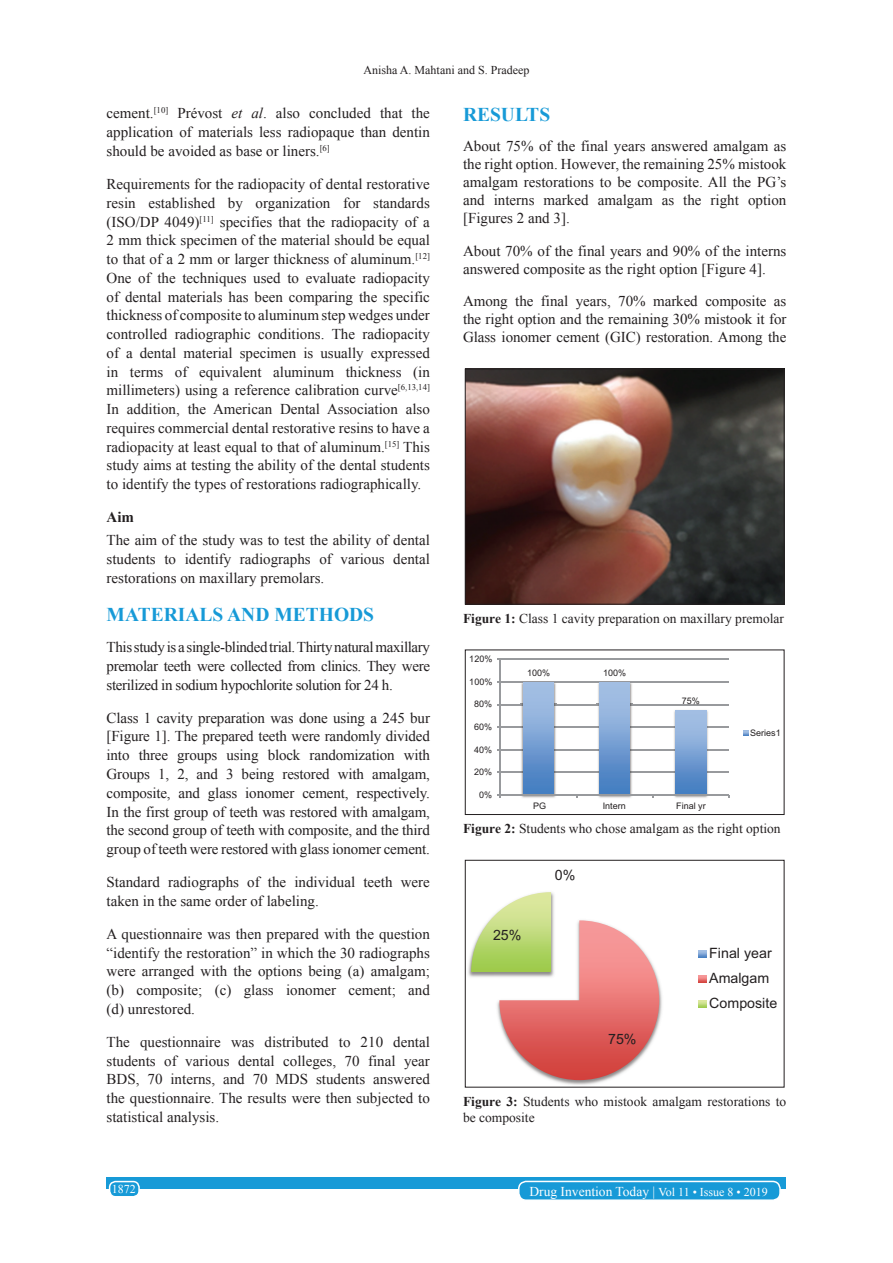
<style>
.page{position:relative;width:893px;height:1263px;background:#fff}
.page>*{position:absolute;margin:0;border:0;box-sizing:border-box;transform-origin:0 0}
.t1{font:700 19.5px "Times New Roman";color:#179ad7}
.TX{font:15px/18.8px "Times New Roman";color:#231f20;text-align:justify}
.t2{font:700 15px "Times New Roman";color:#231f20}
.t3{font:14.25px/25px "Arial";color:#231f20}
.FGC{font:13.5px/16.2px "Times New Roman";color:#231f20}
.RF{font:13.5px "Times New Roman";color:#fff}
.t4{font:12px "Times New Roman";color:#231f20}
.RF-2{font:12px "Times New Roman";color:#fff}
.t5{font:9px "Arial";color:#231f20}
.s1{font-style:italic}
.s2{font-weight:700}
.s3{font-size:12px}
</style>
<div class="page">
<div style="left:106px;top:1177px;width:680px;height:12px;background:#179ad7"></div>
<div style="left:518px;top:1181px;width:261px;height:19px;background:#179ad7;border-radius:7px"></div>
<div style="left:518px;top:1180px;width:262px;height:21px;border:2px solid #fff;border-radius:7px"></div>
<div style="left:110px;top:1181px;width:29px;height:15px;background:#179ad7;border-radius:6px"></div>
<div style="left:109px;top:1180px;width:31px;height:17px;border:2px solid #fff;border-radius:6px"></div>
<img style="left:467px;top:371px;width:315px;height:231px">
<div style="left:465px;top:369px;width:319px;height:235px;border:1px solid #231f20"></div>
<hr style="left:500px;top:659px;width:228px;height:1px;background:#989a9d">
<hr style="left:500px;top:681px;width:228px;height:1px;background:#989a9d">
<hr style="left:500px;top:704px;width:228px;height:1px;background:#989a9d">
<hr style="left:500px;top:726px;width:228px;height:1px;background:#989a9d">
<hr style="left:500px;top:749px;width:228px;height:1px;background:#989a9d">
<hr style="left:500px;top:771px;width:228px;height:1px;background:#989a9d">
<img style="left:520px;top:682px;width:36px;height:116px">
<img style="left:596px;top:682px;width:36px;height:116px">
<img style="left:672px;top:710px;width:36px;height:88px">
<div style="left:523px;top:682px;width:30px;height:112px;background:linear-gradient(to bottom,#b0c7e8,#447cc0)"></div>
<div style="left:599px;top:682px;width:30px;height:112px;background:linear-gradient(to bottom,#b0c7e8,#447cc0)"></div>
<div style="left:675px;top:710px;width:30px;height:84px;background:linear-gradient(to bottom,#b1c8e8,#457dc1)"></div>
<hr style="left:499px;top:659px;width:1px;height:135px;background:#989a9d">
<hr style="left:500px;top:794px;width:228px;height:1px;background:#989a9d">
<svg style="left:743px;top:731px;width:4px;height:4px"></svg>
<img style="left:552px;top:982px;width:110px;height:103px">
<img style="left:468px;top:954px;width:3px;height:23px">
<svg style="left:471px;top:892px;width:188px;height:188px"></svg>
<svg style="left:698px;top:950px;width:7px;height:7px"></svg>
<svg style="left:698px;top:975px;width:7px;height:7px"></svg>
<svg style="left:698px;top:1000px;width:7px;height:7px"></svg>
<div style="left:465px;top:860px;width:319px;height:227px;border:1px solid #231f20"></div>
<p class="t4" style="left:363px;top:62px;width:167px">Anisha A. Mahtani and S. Pradeep</p>
<p class="TX" style="left:107px;top:104px;width:325px">cement.<sup>[10]</sup> Prévost <span class="s1">et al</span>. also concluded that the application of materials less radiopaque than dentin should be avoided as base or liners.<sup>[6]</sup></p>
<p class="TX" style="left:107px;top:174px;width:325px">Requirements for the radiopacity of dental restorative resin established by organization for standards (ISO/DP 4049)<sup>[11]</sup> specifies that the radiopacity of a 2 mm thick specimen of the material should be equal to that of a 2 mm or larger thickness of aluminum.<sup>[12] </sup>One of the techniques used to evaluate radiopacity of dental materials has been comparing the specific thickness of composite to aluminum step wedges under controlled radiographic conditions. The radiopacity of a dental material specimen is usually expressed in terms of equivalent aluminum thickness (in millimeters) using a reference calibration curve<sup>[6,13,14] </sup>In addition, the American Dental Association also requires commercial dental restorative resins to have a radiopacity at least equal to that of aluminum.<sup>[15]</sup> This study aims at testing the ability of the dental students to identify the types of restorations radiographically.</p>
<h2 class="t2" style="left:107px;top:506px;width:29px">Aim</h2>
<p class="TX" style="left:107px;top:530px;width:325px">The aim of the study was to test the ability of dental students to identify radiographs of various dental restorations on maxillary premolars.</p>
<h1 class="t1" style="left:107px;top:601px;width:269px">MATERIALS AND METHODS</h1>
<p class="TX" style="left:107px;top:637px;width:325px">This study is a single-blinded trial. Thirty natural maxillary premolar teeth were collected from clinics. They were sterilized in sodium hypochlorite solution for 24 h.</p>
<p class="TX" style="left:107px;top:708px;width:325px">Class 1 cavity preparation was done using a 245 bur [Figure 1]. The prepared teeth were randomly divided into three groups using block randomization with Groups 1, 2, and 3 being restored with amalgam, composite, and glass ionomer cement, respectively.<br>In the first group of teeth was restored with amalgam, the second group of teeth with composite, and the third group of teeth were restored with glass ionomer cement.</p>
<p class="TX" style="left:107px;top:872px;width:325px">Standard radiographs of the individual teeth were taken in the same order of labeling.</p>
<p class="TX" style="left:107px;top:924px;width:325px">A questionnaire was then prepared with the question “identify the restoration” in which the 30 radiographs were arranged with the options being (a) amalgam; (b) composite; (c) glass ionomer cement; and (d) unrestored.</p>
<p class="TX" style="left:107px;top:1032px;width:325px">The questionnaire was distributed to 210 dental students of various dental colleges, 70 final year BDS, 70 interns, and 70 MDS students answered the questionnaire. The results were then subjected to statistical analysis.</p>
<h1 class="t1" style="left:463px;top:101px;width:89px">RESULTS</h1>
<p class="TX" style="left:463px;top:137px;width:325px;line-height:18px">About 75% of the final years answered amalgam as the right option. However, the remaining 25% mistook amalgam restorations to be composite. All the PG’s and interns marked amalgam as the right option [Figures 2 and 3].</p>
<p class="TX" style="left:463px;top:241px;width:325px;line-height:18px">About 70% of the final years and 90% of the interns answered composite as the right option [Figure 4].</p>
<p class="TX" style="left:463px;top:291px;width:325px;line-height:18px">Among the final years, 70% marked composite as the right option and the remaining 30% mistook it for Glass ionomer cement (GIC) restoration. Among the</p>
<p class="FGC" style="left:463px;top:609px;width:322px"><span class="s2">Figure 1:</span> Class 1 cavity preparation on maxillary premolar</p>
<p class="t5" style="left:469px;top:653px;width:25px">120%</p>
<p class="t5" style="left:469px;top:675px;width:25px">100%</p>
<p class="t5" style="left:474px;top:698px;width:20px">80%</p>
<p class="t5" style="left:474px;top:720px;width:20px">60%</p>
<p class="t5" style="left:474px;top:743px;width:20px">40%</p>
<p class="t5" style="left:474px;top:765px;width:20px">20%</p>
<p class="t5" style="left:479px;top:788px;width:15px">0%</p>
<p class="t5" style="left:526px;top:666px;width:24px">100%</p>
<p class="t5" style="left:603px;top:666px;width:24px">100%</p>
<p class="t5" style="left:681px;top:695px;width:19px">75%</p>
<p class="t5" style="left:533px;top:799px;width:15px">PG</p>
<p class="t5" style="left:602px;top:799px;width:24px">Intern</p>
<p class="t5" style="left:676px;top:799px;width:31px">Final yr</p>
<p class="t5" style="left:749px;top:726px;width:32px">Series1</p>
<p class="FGC" style="left:463px;top:820px;width:319px"><span class="s2">Figure 2:</span> Students who chose amalgam as the right option</p>
<p class="t3" style="left:554px;top:862px;width:22px">0%</p>
<p class="t3" style="left:493px;top:922px;width:30px">25%</p>
<p class="t3" style="left:608px;top:1026px;width:30px">75%</p>
<p class="t3" style="left:709px;top:940px;width:69px">Final year<br>Amalgam<br>Composite</p>
<p class="FGC" style="left:463px;top:1092px;width:325px"><span class="s2">Figure 3:</span> Students who mistook amalgam restorations to be composite</p>
<p class="RF-2" style="left:112px;top:1180px;width:25px">1872</p>
<p class="RF" style="left:529px;top:1181px;width:240px">Drug Invention Today | <span class="s3">Vol 11 • Issue 8 • 2019</span></p>
</div>
